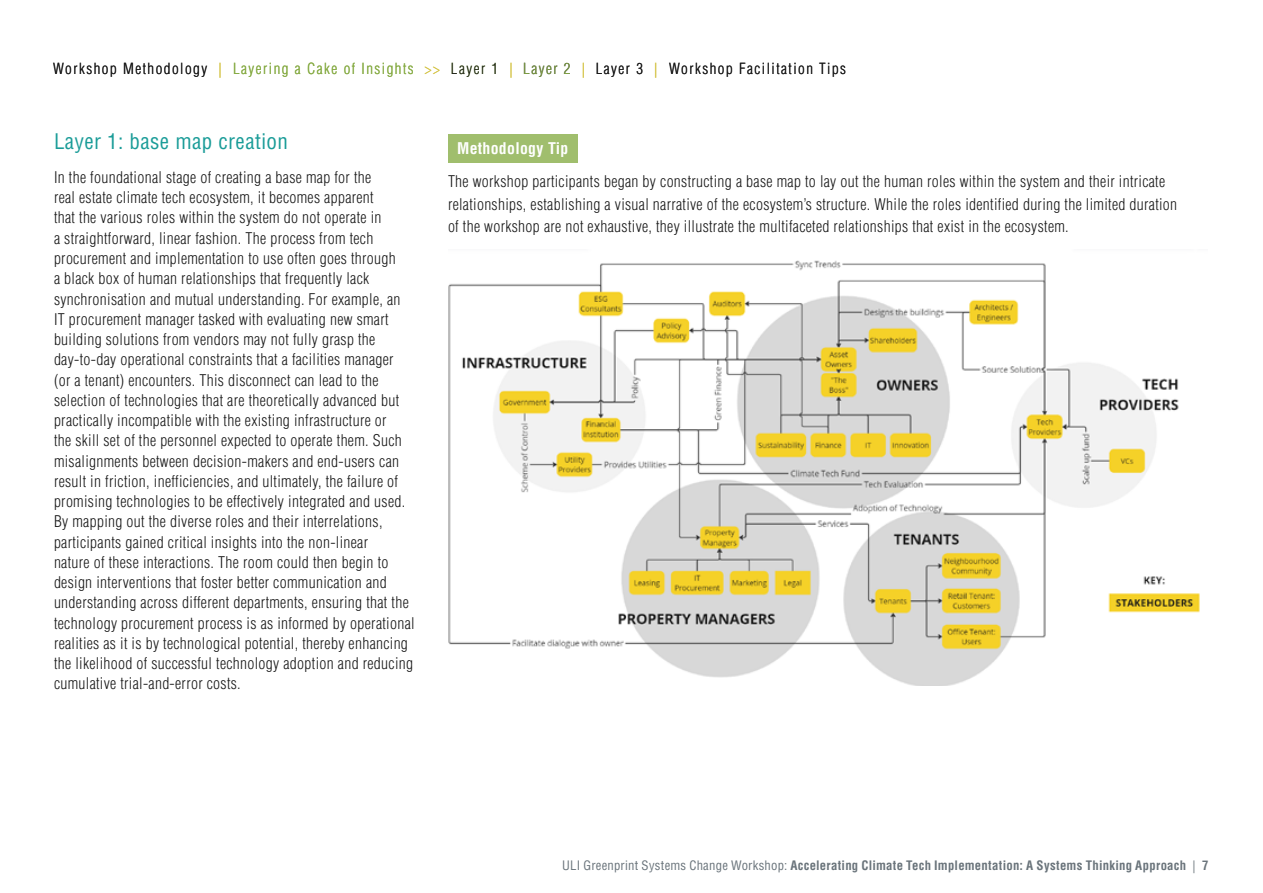
<style>
.page{position:relative;width:1263px;height:893px;background:#fff}
.page>*{position:absolute;margin:0;border:0;box-sizing:border-box;transform-origin:0 0}
.t1{font:condensed 21px "Helvetica LT Std";letter-spacing:.02em;color:#1a9c98}
.t2{font:300 condensed 15.75px/20.2px "Helvetica LT Std";letter-spacing:.02em;color:#1a1a1a}
.t3{font:700 condensed 15.75px "Helvetica LT Std";letter-spacing:.02em;color:#fff}
.t4{font:300 condensed 15px "Helvetica LT Std";letter-spacing:.1em;color:#1a1a1a}
.t5{font:300 condensed 15px "Helvetica LT Std";letter-spacing:.1em;color:#86ab44}
.t6{font:700 condensed 12.75px "Helvetica LT Std";letter-spacing:.02em;color:#6a747b}
.s1{color:#d3c240}
.s2{font-weight:400}
</style>
<div class="page">
<img style="left:448px;top:260px;width:752px;height:426px">
<div style="left:448px;top:134px;width:130px;height:28px;background:#a0be6d"></div>
<p class="t4" style="left:53px;top:59px;width:170px">Workshop Methodology <span class="s1">|</span></p>
<p class="t5" style="left:233px;top:59px;width:208px">Layering a Cake of Insights <span class="s1">&gt;&gt;</span></p>
<p class="t4" style="left:451px;top:59px;width:63px">Layer 1 <span class="s1">|</span></p>
<p class="t5" style="left:523px;top:59px;width:63px">Layer 2 <span class="s1">|</span></p>
<p class="t4" style="left:596px;top:59px;width:63px">Layer 3 <span class="s1">|</span></p>
<p class="t4" style="left:669px;top:59px;width:178px">Workshop Facilitation Tips</p>
<h1 class="t1" style="left:54px;top:128px;width:235px">Layer 1: base map creation</h1>
<p class="t2" style="left:54px;top:167px;width:362px">In the foundational stage of creating a base map for the<br>real estate climate tech ecosystem, it becomes apparent<br>that the various roles within the system do not operate in<br>a straightforward, linear fashion. The process from tech procurement and implementation to use often goes through<br>a black box of human relationships that frequently lack synchronisation and mutual understanding. For example, an IT procurement manager tasked with evaluating new smart building solutions from vendors may not fully grasp the day-to-day operational constraints that a facilities manager<br>(or a tenant) encounters. This disconnect can lead to the selection of technologies that are theoretically advanced but practically incompatible with the existing infrastructure or<br>the skill set of the personnel expected to operate them. Such misalignments between decision-makers and end-users can result in friction, inefficiencies, and ultimately, the failure of promising technologies to be effectively integrated and used.<br>By mapping out the diverse roles and their interrelations, participants gained critical insights into the non-linear<br>nature of these interactions. The room could then begin to design interventions that foster better communication and understanding across different departments, ensuring that the technology procurement process is as informed by operational realities as it is by technological potential, thereby enhancing the likelihood of successful technology adoption and reducing cumulative trial-and-error costs.</p>
<p class="t3" style="left:457px;top:138px;width:113px">Methodology Tip</p>
<p class="t2" style="left:448px;top:170px;width:731px;line-height:22.5px">The workshop participants began by constructing a base map to lay out the human roles within the system and their intricate relationships, establishing a visual narrative of the ecosystem’s structure. While the roles identified during the limited duration of the workshop are not exhaustive, they illustrate the multifaceted relationships that exist in the ecosystem.</p>
<p class="t6" style="left:562px;top:858px;width:648px"><span class="s2">ULI Greenprint Systems Change Workshop:</span> Accelerating Climate Tech Implementation: A Systems Thinking Approach <span class="s2">|</span> 7</p>
</div>
